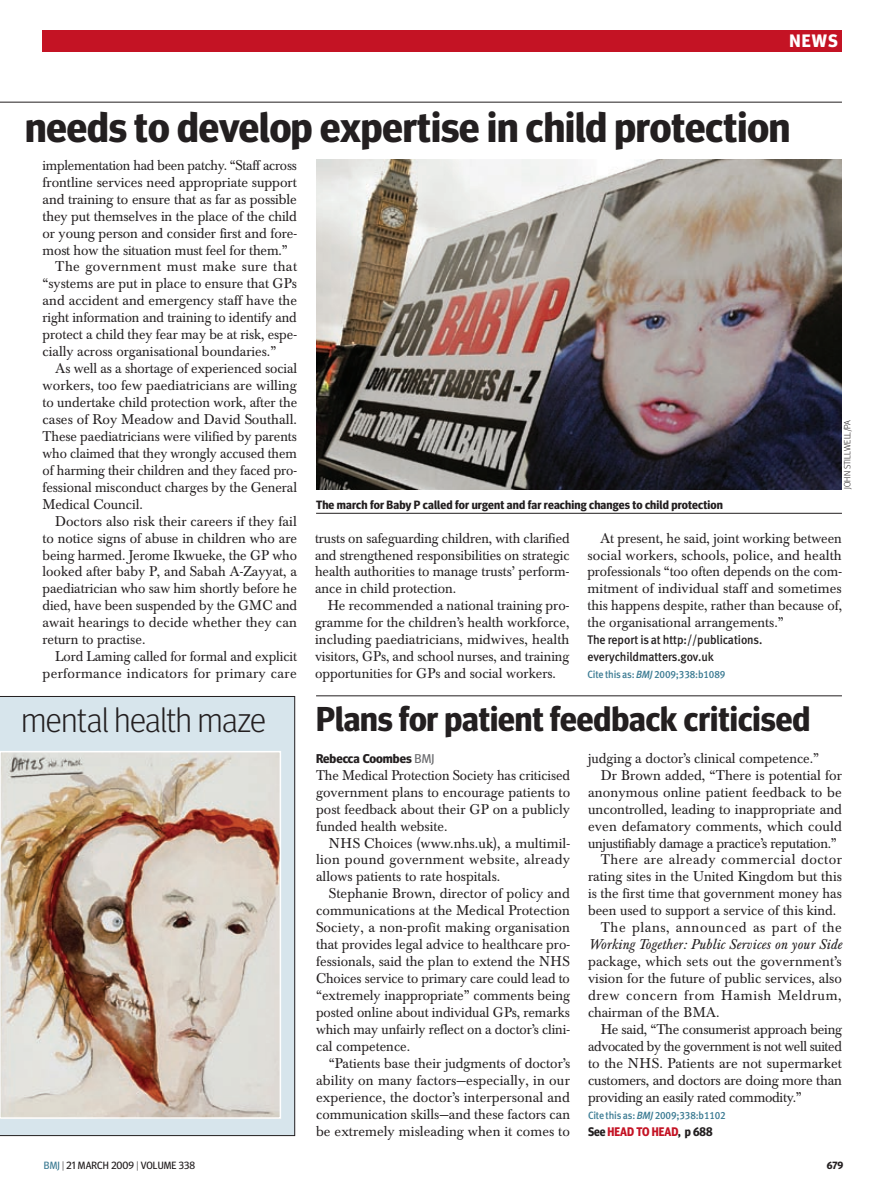
<style>
.page{position:relative;width:893px;height:1191px;background:#fff}
.page>*{position:absolute;margin:0;border:0;box-sizing:border-box;transform-origin:0 0}
.t1{font:700 42px "Meta Headline OT";color:#231f20}
.news_head_23bold{font:700 34.5px "Meta Headline OT";color:#231f20}
.t2{font:300 34.5px "Meta Headline OT";color:#231f20}
.t3{font:700 18px "Meta Headline OT";color:#fff}
.news_body_3colm_ind{font:13.95px/17px "Baskerville BE";color:#231f20;text-align:justify}
.news_body_3colm_ind-2{font:13.95px/17px "Baskerville BE";color:#231f20;text-align:justify;scale:.96 1}
.news_body_3colm{font:13.95px/17px "Baskerville BE";color:#231f20;text-align:justify;scale:.96 1}
.news_body_3colm_ind-3{font:13.95px/17px "Baskerville BE";letter-spacing:.025em;color:#231f20;text-align:right;scale:.96 1}
.news_byline_author{font:700 12.75px "Meta Headline OT";color:#231f20}
.news_further_info{font:12.45px/17px "Meta Medium LF";letter-spacing:-.005em;color:#231f20;scale:.95 1}
.See_page{font:700 12.45px "Meta Headline OT";letter-spacing:-.005em;color:#c41324;scale:.95 1}
.picture_caption{font:700 12px "Meta Headline OT";letter-spacing:.015em;color:#231f20}
.citation{font:10.5px "Meta Medium LF";letter-spacing:-.015em;color:#3c7b93;scale:.95 1}
.t4{font:10.5px "Meta Headline OT";letter-spacing:.01em;color:#231f20}
.t5{font:700 10.5px "Meta Headline OT";color:#231f20}
.t6{font:300 9px "Meta Headline OT";letter-spacing:.015em;color:#231f20}
.s1{font-style:italic}
.s2{font-weight:400;color:#6c6d70}
.s3{color:#231f20}
.s4{color:#3c7b93}
.s5{font-weight:300}
</style>
<div class="page">
<hr style="left:0;top:102px;width:842px;height:1px;background:#231f20">
<hr style="left:316px;top:513px;width:526px;height:1px;background:#231f20">
<div style="left:43px;top:30px;width:799px;height:21px;background:#c41324"></div>
<hr style="left:316px;top:695px;width:526px;height:1px;background:#231f20">
<img style="left:316px;top:160px;width:526px;height:329px">
<div style="left:0;top:696px;width:295px;height:439px;background:#d7e5ec"></div>
<img style="left:3px;top:754px;width:275px;height:361px">
<div style="left:0;top:751px;width:281px;height:367px;border:2px solid #fff"></div>
<p class="t3" style="left:789px;top:30px;width:50px">NEWS</p>
<h1 class="t1" style="left:25px;top:102px;width:766px">needs to develop expertise in child protection</h1>
<p class="news_body_3colm_ind-2" style="left:43px;top:157px;width:267px">implementation had been patchy. “Staff across frontline services need appropriate support and training to ensure that as far as possible they put themselves in the place of the child or young person and consider first and fore&shy;most how the situation must feel for them.”</p>
<p class="news_body_3colm_ind" style="left:43px;top:259px;width:256px;text-indent:13px">The government must make sure that “systems are put in place to ensure that GPs and accident and emergency staff have the right information and training to identify and protect a child they fear may be at risk, espe&shy;cially across organisational boundaries.”</p>
<p class="news_body_3colm_ind" style="left:43px;top:360px;width:256px;text-indent:13px">As well as a shortage of experienced social workers, too few paediatricians are willing to undertake child protection work, after the cases of Roy Meadow and David Southall.<br>These paediatricians were vilified by parents who claimed that they wrongly accused them of harming their children and they faced pro&shy;fessional misconduct charges by the General Medical Council.</p>
<p class="news_body_3colm_ind" style="left:43px;top:513px;width:256px;text-indent:13px">Doctors also risk their careers if they fail to notice signs of abuse in children who are being harmed. Jerome Ikwueke, the GP who looked after baby P, and Sabah A-Zayyat, a paediatrician who saw him shortly before he died, have been suspended by the GMC and await hearings to decide whether they can return to practise.</p>
<p class="news_body_3colm_ind-3" style="left:43px;top:648px;width:266px">Lord Laming called for formal and explicit performance indicators for primary care</p>
<p class="picture_caption" style="left:316px;top:497px;width:408px">The march for Baby P called for urgent and far reaching changes to child protection</p>
<p class="t6" style="left:842px;top:489px;width:70px;rotate:-90deg">John Stillwell/pa</p>
<p class="news_body_3colm_ind" style="left:315px;top:530px;width:256px">trusts on safeguarding children, with clarified and strengthened responsibilities on strategic health authorities to manage trusts’ perform&shy;ance in child protection.</p>
<p class="news_body_3colm_ind" style="left:315px;top:597px;width:256px;text-indent:13px">He recommended a national training pro&shy;gramme for the children’s health workforce, including paediatricians, midwives, health visitors, GPs, and school nurses, and training opportunities for GPs and social workers.</p>
<p class="news_body_3colm_ind" style="left:587px;top:530px;width:256px;text-indent:13px">At present, he said, joint working between social workers, schools, police, and health professionals “too often depends on the com&shy;mitment of individual staff and sometimes this happens despite, rather than because of, the organisational arrangements.”</p>
<p class="news_further_info" style="left:587px;top:631px;width:186px">The report is at http://publications. everychildmatters.gov.uk</p>
<p class="citation" style="left:587px;top:668px;width:147px">Cite this as: <span class="s1">BMJ</span> 2009;338:b1089</p>
<h2 class="t2" style="left:21px;top:699px;width:246px">mental health maze</h2>
<p class="news_head_23bold" style="left:316px;top:698px;width:496px">Plans for patient feedback criticised</p>
<p class="news_byline_author" style="left:316px;top:750px;width:120px">Rebecca Coombes <span class="s2">BMJ</span></p>
<p class="news_body_3colm" style="left:316px;top:767px;width:266px">The Medical Protection Society has criticised government plans to encourage patients to post feedback about their GP on a publicly funded health website.</p>
<p class="news_body_3colm_ind" style="left:316px;top:834px;width:256px;text-indent:13px">NHS Choices (www.nhs.uk), a multimil&shy;lion pound government website, already allows patients to rate hospitals.</p>
<p class="news_body_3colm_ind" style="left:316px;top:885px;width:255px;text-indent:13px">Stephanie Brown, director of policy and communications at the Medical Protection Society, a non-profit making organisation that provides legal advice to healthcare pro&shy;fessionals, said the plan to extend the NHS Choices service to primary care could lead to “extremely inappropriate” comments being posted online about individual GPs, remarks which may unfairly reflect on a doctor’s clini&shy;cal competence.</p>
<p class="news_body_3colm_ind" style="left:316px;top:1054px;width:256px;text-indent:13px">“Patients base their judgments of doctor’s ability on many factors—especially, in our experience, the doctor’s interpersonal and communication skills—and these factors can be extremely misleading when it comes to</p>
<p class="news_body_3colm_ind" style="left:588px;top:750px;width:233px">judging a doctor’s clinical competence.”</p>
<p class="news_body_3colm_ind" style="left:588px;top:767px;width:256px;text-indent:13px">Dr Brown added, “There is potential for anonymous online patient feedback to be uncontrolled, leading to inappropriate and even defamatory comments, which could unjustifiably damage a practice’s reputation.”</p>
<p class="news_body_3colm_ind" style="left:588px;top:851px;width:255px;text-indent:13px">There are already commercial doctor rating sites in the United Kingdom but this is the first time that government money has been used to support a service of this kind.</p>
<p class="news_body_3colm_ind" style="left:588px;top:919px;width:255px;text-indent:13px">The plans, announced as part of the <span class="s1">Working Together: Public Services on your Side </span>package, which sets out the government’s vision for the future of public services, also drew concern from Hamish Meldrum, chairman of the BMA.</p>
<p class="news_body_3colm_ind" style="left:588px;top:1021px;width:256px;text-indent:13px">He said, “The consumerist approach being advocated by the government is not well suited to the NHS. Patients are not supermarket customers, and doctors are doing more than providing an easily rated commodity.”</p>
<p class="citation" style="left:588px;top:1108px;width:147px">Cite this as: <span class="s1">BMJ</span> 2009;338:b1102</p>
<p class="See_page" style="left:588px;top:1123px;width:133px"><span class="s3">See</span> Head to Head<span class="s3">, p 688</span></p>
<p class="t4" style="left:44px;top:1159px;width:153px"><span class="s4">BMJ</span> <span class="s5">|</span> 21 MARCH 2009 <span class="s5">|</span> VOLUME 338</p>
<p class="t5" style="left:827px;top:1159px;width:18px">679</p>
</div>
